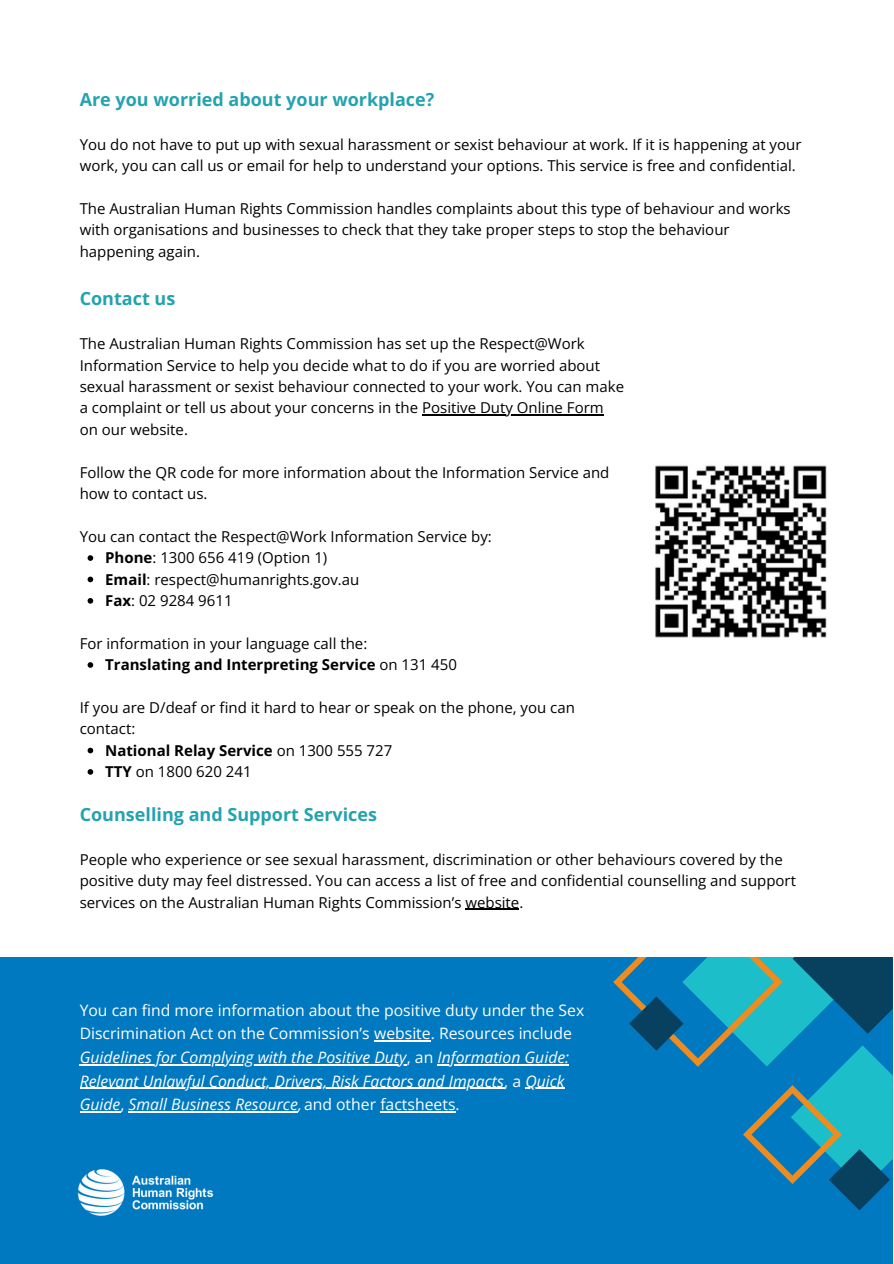
<style>
.page{position:relative;width:894px;height:1264px;background:#fff}
.page>*{position:absolute;margin:0;border:0;box-sizing:border-box;transform-origin:0 0}
.t1{font:700 18px "Open Sans";color:#23a3af}
.t2{font:italic 15.75px/23.7px "Open Sans";color:#fff}
.t3{font:15.75px/23.7px "Open Sans";color:#fff}
.t4{font:15px/21.3px "Open Sans";color:#000}
.t5{font:700 15px "Open Sans";color:#000}
.s1{font-weight:700}
.s2{font-weight:400}
.s3{font-style:normal}
</style>
<div class="page">
<hr style="left:422px;top:414px;width:181px;height:1px;background:#000">
<svg style="left:88px;top:555px;width:5px;height:6px"></svg>
<svg style="left:88px;top:576px;width:5px;height:6px"></svg>
<svg style="left:88px;top:598px;width:5px;height:5px"></svg>
<svg style="left:88px;top:662px;width:5px;height:5px"></svg>
<svg style="left:88px;top:747px;width:5px;height:6px"></svg>
<svg style="left:88px;top:769px;width:5px;height:5px"></svg>
<img style="left:655px;top:465px;width:172px;height:173px">
<hr style="left:465px;top:908px;width:54px;height:2px;background:#000">
<div style="left:0;top:956px;width:892px;height:307px;background:#0079c1"></div>
<svg style="left:613px;top:957px;width:279px;height:252px"></svg>
<hr style="left:374px;top:1040px;width:56px;height:1px;background:#fff">
<hr style="left:80px;top:1064px;width:326px;height:1px;background:#fff">
<hr style="left:437px;top:1064px;width:132px;height:1px;background:#fff">
<hr style="left:80px;top:1087px;width:424px;height:1px;background:#fff">
<hr style="left:525px;top:1087px;width:39px;height:1px;background:#fff">
<hr style="left:80px;top:1111px;width:40px;height:1px;background:#fff">
<hr style="left:129px;top:1111px;width:169px;height:1px;background:#fff">
<hr style="left:380px;top:1111px;width:75px;height:1px;background:#fff">
<img style="left:77px;top:1169px;width:137px;height:47px">
<p class="t1" style="left:80px;top:86px;width:356px">Are you worried about your workplace?</p>
<p class="t4" style="left:80px;top:133px;width:723px">You do not have to put up with sexual harassment or sexist behaviour at work. If it is happening at your work, you can call us or email for help to understand your options. This service is free and confidential.</p>
<p class="t4" style="left:80px;top:197px;width:712px">The Australian Human Rights Commission handles complaints about this type of behaviour and works with organisations and businesses to check that they take proper steps to stop the behaviour happening again.</p>
<h1 class="t1" style="left:80px;top:286px;width:97px">Contact us</h1>
<p class="t4" style="left:80px;top:333px;width:546px">The Australian Human Rights Commission has set up the Respect@Work Information Service to help you decide what to do if you are worried about sexual harassment or sexist behaviour connected to your work. You can make a complaint or tell us about your concerns in the Positive Duty Online Form</p>
<p class="t4" style="left:80px;top:418px;width:110px">on our website.</p>
<p class="t4" style="left:80px;top:461px;width:531px">Follow the QR code for more information about the Information Service and how to contact us.</p>
<p class="t4" style="left:80px;top:525px;width:413px">You can contact the Respect@Work Information Service by:</p>
<h1 class="t4" style="left:105px;top:546px;width:224px"><span class="s1">Phone</span>: 1300 656 419 (Option 1)</h1>
<p class="t4" style="left:105px;top:568px;width:256px"><span class="s1">Email</span>: respect@humanrights.gov.au</p>
<p class="t4" style="left:105px;top:589px;width:129px"><span class="s1">Fax</span>: 02 9284 9611</p>
<p class="t4" style="left:80px;top:632px;width:289px">For information in your language call the:</p>
<p class="t5" style="left:105px;top:654px;width:353px">Translating and Interpreting Service <span class="s2">on 131 450</span></p>
<p class="t4" style="left:80px;top:696px;width:496px">If you are D/deaf or find it hard to hear or speak on the phone, you can contact:</p>
<p class="t5" style="left:105px;top:739px;width:288px">National Relay Service <span class="s2">on 1300 555 727</span></p>
<p class="t4" style="left:105px;top:760px;width:148px"><span class="s1">TTY</span> on 1800 620 241</p>
<p class="t1" style="left:80px;top:801px;width:299px">Counselling and Support Services</p>
<h1 class="t4" style="left:80px;top:848px;width:717px">People who experience or see sexual harassment, discrimination or other behaviours covered by the positive duty may feel distressed. You can access a list of free and confidential counselling and support services on the Australian Human Rights Commission’s website.</h1>
<p class="t3" style="left:80px;top:997px;width:506px">You can find more information about the positive duty under the Sex<br>Discrimination Act on the Commission’s website. Resources include</p>
<p class="t2" style="left:80px;top:1045px;width:491px">Guidelines for Complying with the Positive Duty<span class="s3">, an</span> Information Guide:</p>
<p class="t2" style="left:80px;top:1068px;width:486px">Relevant Unlawful Conduct, Drivers, Risk Factors and Impacts<span class="s3">, a</span> Quick<br>Guide<span class="s3">,</span> Small Business Resource,<span class="s3">and other factsheets.</span></p>
</div>
